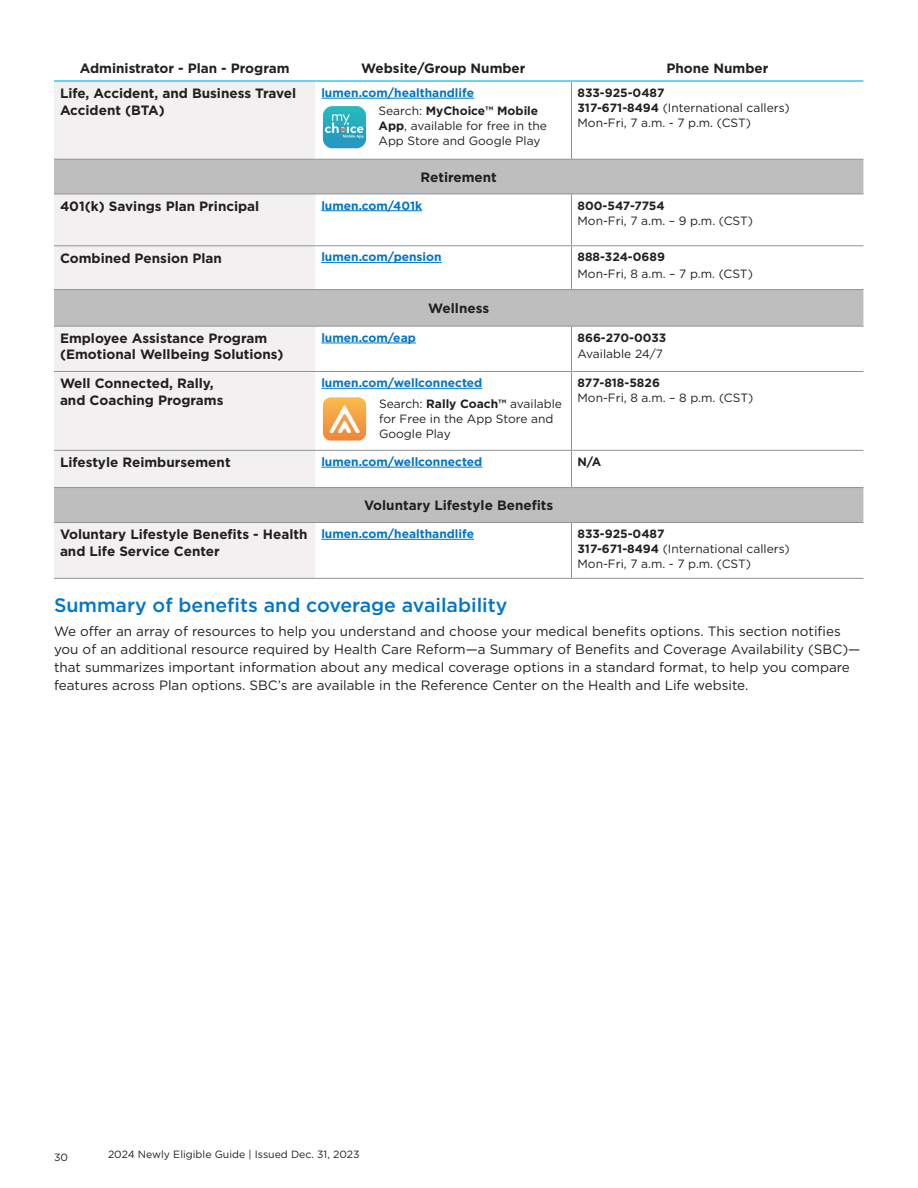
<style>
.page{position:relative;width:918px;height:1188px;background:#fff}
.page>*{position:absolute;margin:0;border:0;box-sizing:border-box;transform-origin:0 0}
.t1{font:500 19.5px "Gotham";color:#0075c9}
.t2{font:13.5px/18px "Gotham";color:#231f20}
.t3{font:700 13.5px/16.5px "Gotham";color:#231f20}
.t4{font:12px/15px "Gotham";color:#231f20}
.t5{font:700 12px "Gotham";color:#0075c9}
.t6{font:700 12px "Gotham";color:#231f20}
.t7{font:10.5px "Gotham";color:#231f20}
.s1{font-weight:700}
</style>
<div class="page">
<div style="left:54px;top:82px;width:261px;height:496px;background:#f2f0f1"></div>
<svg style="left:54px;top:160px;width:809px;height:362px"></svg>
<hr style="left:54px;top:159px;width:261px;height:1px;background:#8e9399">
<hr style="left:315px;top:159px;width:257px;height:1px;background:#8e9399">
<hr style="left:572px;top:159px;width:291px;height:1px;background:#8e9399">
<hr style="left:54px;top:289px;width:261px;height:1px;background:#8e9399">
<hr style="left:315px;top:289px;width:257px;height:1px;background:#8e9399">
<hr style="left:572px;top:289px;width:291px;height:1px;background:#8e9399">
<hr style="left:54px;top:487px;width:261px;height:1px;background:#8e9399">
<hr style="left:315px;top:487px;width:257px;height:1px;background:#8e9399">
<hr style="left:572px;top:487px;width:291px;height:1px;background:#8e9399">
<hr style="left:571px;top:82px;width:1px;height:77px;background:#8e9399">
<hr style="left:571px;top:194px;width:1px;height:51px;background:#8e9399">
<hr style="left:571px;top:246px;width:1px;height:43px;background:#8e9399">
<hr style="left:571px;top:327px;width:1px;height:44px;background:#8e9399">
<hr style="left:571px;top:372px;width:1px;height:78px;background:#8e9399">
<hr style="left:571px;top:451px;width:1px;height:36px;background:#8e9399">
<hr style="left:571px;top:523px;width:1px;height:55px;background:#8e9399">
<hr style="left:54px;top:80px;width:261px;height:2px;background:#38c6f4">
<hr style="left:315px;top:80px;width:257px;height:2px;background:#38c6f4">
<hr style="left:572px;top:80px;width:291px;height:2px;background:#38c6f4">
<hr style="left:54px;top:194px;width:261px;height:1px;background:#8e9399">
<hr style="left:315px;top:194px;width:257px;height:1px;background:#8e9399">
<hr style="left:572px;top:194px;width:291px;height:1px;background:#8e9399">
<hr style="left:54px;top:245px;width:261px;height:1px;background:#8e9399">
<hr style="left:315px;top:245px;width:257px;height:1px;background:#8e9399">
<hr style="left:572px;top:245px;width:291px;height:1px;background:#8e9399">
<hr style="left:54px;top:326px;width:261px;height:1px;background:#8e9399">
<hr style="left:315px;top:326px;width:257px;height:1px;background:#8e9399">
<hr style="left:572px;top:326px;width:291px;height:1px;background:#8e9399">
<hr style="left:54px;top:371px;width:261px;height:1px;background:#8e9399">
<hr style="left:315px;top:371px;width:257px;height:1px;background:#8e9399">
<hr style="left:572px;top:371px;width:291px;height:1px;background:#8e9399">
<hr style="left:54px;top:450px;width:261px;height:1px;background:#8e9399">
<hr style="left:315px;top:450px;width:257px;height:1px;background:#8e9399">
<hr style="left:572px;top:450px;width:291px;height:1px;background:#8e9399">
<hr style="left:54px;top:522px;width:261px;height:1px;background:#8e9399">
<hr style="left:315px;top:522px;width:257px;height:1px;background:#8e9399">
<hr style="left:572px;top:522px;width:291px;height:1px;background:#8e9399">
<hr style="left:54px;top:578px;width:261px;height:1px;background:#8e9399">
<hr style="left:315px;top:578px;width:257px;height:1px;background:#8e9399">
<hr style="left:572px;top:578px;width:291px;height:1px;background:#8e9399">
<hr style="left:321px;top:98px;width:153px;height:1px;background:#0075c9">
<hr style="left:321px;top:210px;width:101px;height:1px;background:#0075c9">
<hr style="left:321px;top:262px;width:121px;height:1px;background:#0075c9">
<hr style="left:321px;top:343px;width:95px;height:1px;background:#0075c9">
<hr style="left:321px;top:388px;width:161px;height:1px;background:#0075c9">
<hr style="left:321px;top:467px;width:161px;height:1px;background:#0075c9">
<hr style="left:321px;top:539px;width:153px;height:1px;background:#0075c9">
<img style="left:323px;top:397px;width:43px;height:44px">
<img style="left:323px;top:106px;width:43px;height:42px">
<p class="t3" style="left:80px;top:60px;width:211px">Administrator - Plan - Program</p>
<p class="t3" style="left:361px;top:60px;width:166px">Website/Group Number</p>
<p class="t3" style="left:666px;top:60px;width:104px">Phone Number</p>
<p class="t3" style="left:60px;top:85px;width:238px">Life, Accident, and Business Travel<br>Accident (BTA)</p>
<p class="t5" style="left:321px;top:85px;width:154px">lumen.com/healthandlife</p>
<p class="t4" style="left:578px;top:85px;width:214px"><span class="s1">833-925-0487<br>317-671-8494</span> (International callers)<br>Mon-Fri, 7 a.m. - 7 p.m. (CST)</p>
<p class="t4" style="left:379px;top:103px;width:170px">Search: <span class="s1">MyChoice™ Mobile<br>App</span>, available for free in the<br>App Store and Google Play</p>
<p class="t3" style="left:421px;top:169px;width:78px">Retirement</p>
<p class="t3" style="left:60px;top:198px;width:201px">401(k) Savings Plan Principal</p>
<p class="t5" style="left:321px;top:197px;width:102px">lumen.com/401k</p>
<p class="t6" style="left:578px;top:197px;width:89px">800-547-7754</p>
<p class="t4" style="left:578px;top:213px;width:177px">Mon-Fri, 7 a.m. – 9 p.m. (CST)</p>
<p class="t3" style="left:60px;top:249px;width:164px">Combined Pension Plan</p>
<p class="t5" style="left:321px;top:249px;width:122px">lumen.com/pension</p>
<p class="t6" style="left:578px;top:249px;width:89px">888-324-0689</p>
<p class="t4" style="left:578px;top:266px;width:177px">Mon-Fri, 8 a.m. – 7 p.m. (CST)</p>
<p class="t3" style="left:428px;top:300px;width:62px">Wellness</p>
<p class="t3" style="left:60px;top:330px;width:225px">Employee Assistance Program (Emotional Wellbeing Solutions)</p>
<p class="t5" style="left:321px;top:330px;width:96px">lumen.com/eap</p>
<p class="t6" style="left:578px;top:330px;width:90px">866-270-0033</p>
<p class="t4" style="left:578px;top:346px;width:87px">Available 24/7</p>
<p class="t3" style="left:60px;top:375px;width:165px">Well Connected, Rally, and Coaching Programs</p>
<p class="t5" style="left:321px;top:375px;width:163px">lumen.com/wellconnected</p>
<p class="t6" style="left:578px;top:375px;width:84px">877-818-5826</p>
<p class="t4" style="left:578px;top:390px;width:177px">Mon-Fri, 8 a.m. – 8 p.m. (CST)</p>
<p class="t4" style="left:379px;top:396px;width:184px">Search: <span class="s1">Rally Coach™</span> available for Free in the App Store and<br>Google Play</p>
<p class="t3" style="left:60px;top:454px;width:172px">Lifestyle Reimbursement</p>
<p class="t5" style="left:321px;top:454px;width:163px">lumen.com/wellconnected</p>
<p class="t6" style="left:578px;top:454px;width:25px">N/A</p>
<p class="t3" style="left:364px;top:497px;width:191px">Voluntary Lifestyle Benefits</p>
<p class="t3" style="left:60px;top:526px;width:249px">Voluntary Lifestyle Benefits - Health and Life Service Center</p>
<p class="t5" style="left:321px;top:526px;width:154px">lumen.com/healthandlife</p>
<p class="t4" style="left:578px;top:526px;width:214px"><span class="s1">833-925-0487<br>317-671-8494</span> (International callers)<br>Mon-Fri, 7 a.m. - 7 p.m. (CST)</p>
<h1 class="t1" style="left:54px;top:592px;width:455px">Summary of benefits and coverage availability</h1>
<p class="t2" style="left:54px;top:622px;width:808px">We offer an array of resources to help you understand and choose your medical benefits options. This section notifies you of an additional resource required by Health Care Reform—a Summary of Benefits and Coverage Availability (SBC)— that summarizes important information about any medical coverage options in a standard format, to help you compare features across Plan options. SBC’s are available in the Reference Center on the Health and Life website.</p>
<p class="t7" style="left:54px;top:1151px;width:15px">30</p>
<p class="t7" style="left:108px;top:1148px;width:253px">2024 Newly Eligible Guide | Issued Dec. 31, 2023</p>
</div>
